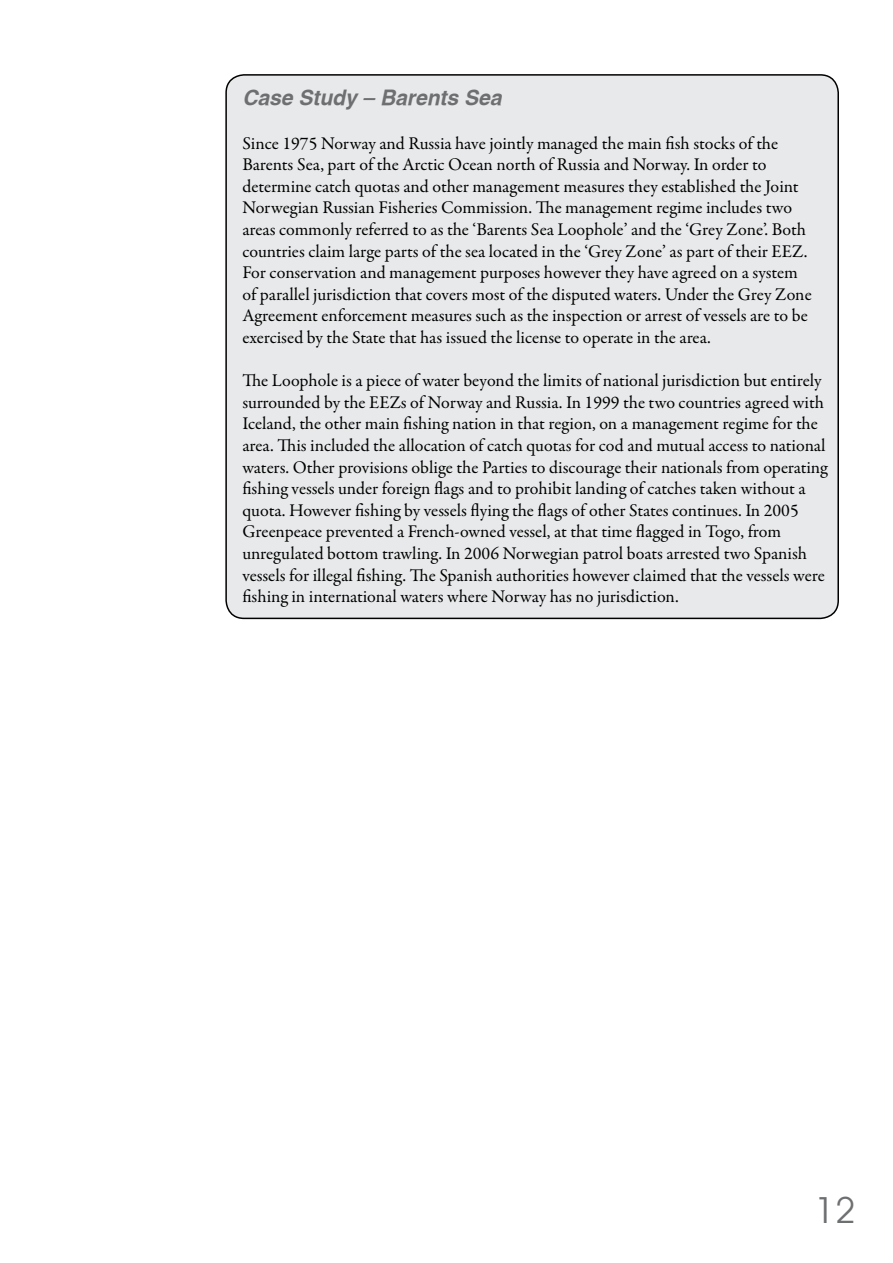
<style>
.page{position:relative;width:893px;height:1263px;background:#fff}
.page>*{position:absolute;margin:0;border:0;box-sizing:border-box;transform-origin:0 0}
.t1{font:36px "Avant Garde IT Cby BT";color:#6d6f71}
.t2{font:italic 700 21px "Helvetica";color:#6d6f71}
.t3{font:18px/21.6px "Garamond Premr Pro";letter-spacing:-.005em;color:#000}
</style>
<div class="page">
<div style="left:226px;top:75px;width:612px;height:543px;background:#e8e9ea;border-radius:18px"></div>
<p class="t2" style="left:242px;top:85px;width:261px">Case Study – Barents Sea</p>
<p class="t3" style="left:242px;top:133px;width:571px">Since 1975 Norway and Russia have jointly managed the main fish stocks of the Barents Sea, part of the Arctic Ocean north of Russia and Norway. In order to determine catch quotas and other management measures they established the Joint Norwegian Russian Fisheries Commission. The management regime includes two areas commonly referred to as the ‘Barents Sea Loophole’ and the ‘Grey Zone’. Both countries claim large parts of the sea located in the ‘Grey Zone’ as part of their EEZ.<br>For conservation and management purposes however they have agreed on a system of parallel jurisdiction that covers most of the disputed waters. Under the Grey Zone Agreement enforcement measures such as the inspection or arrest of vessels are to be exercised by the State that has issued the license to operate in the area.</p>
<p class="t3" style="left:242px;top:370px;width:587px">The Loophole is a piece of water beyond the limits of national jurisdiction but entirely surrounded by the EEZs of Norway and Russia. In 1999 the two countries agreed with Iceland, the other main fishing nation in that region, on a management regime for the area. This included the allocation of catch quotas for cod and mutual access to national waters. Other provisions oblige the Parties to discourage their nationals from operating fishing vessels under foreign flags and to prohibit landing of catches taken without a quota. However fishing by vessels flying the flags of other States continues. In 2005<br>Greenpeace prevented a French-owned vessel, at that time flagged in Togo, from unregulated bottom trawling. In 2006 Norwegian patrol boats arrested two Spanish vessels for illegal fishing. The Spanish authorities however claimed that the vessels were fishing in international waters where Norway has no jurisdiction.</p>
<h1 class="t1" style="left:815px;top:1188px;width:18px">12</h1>
</div>
